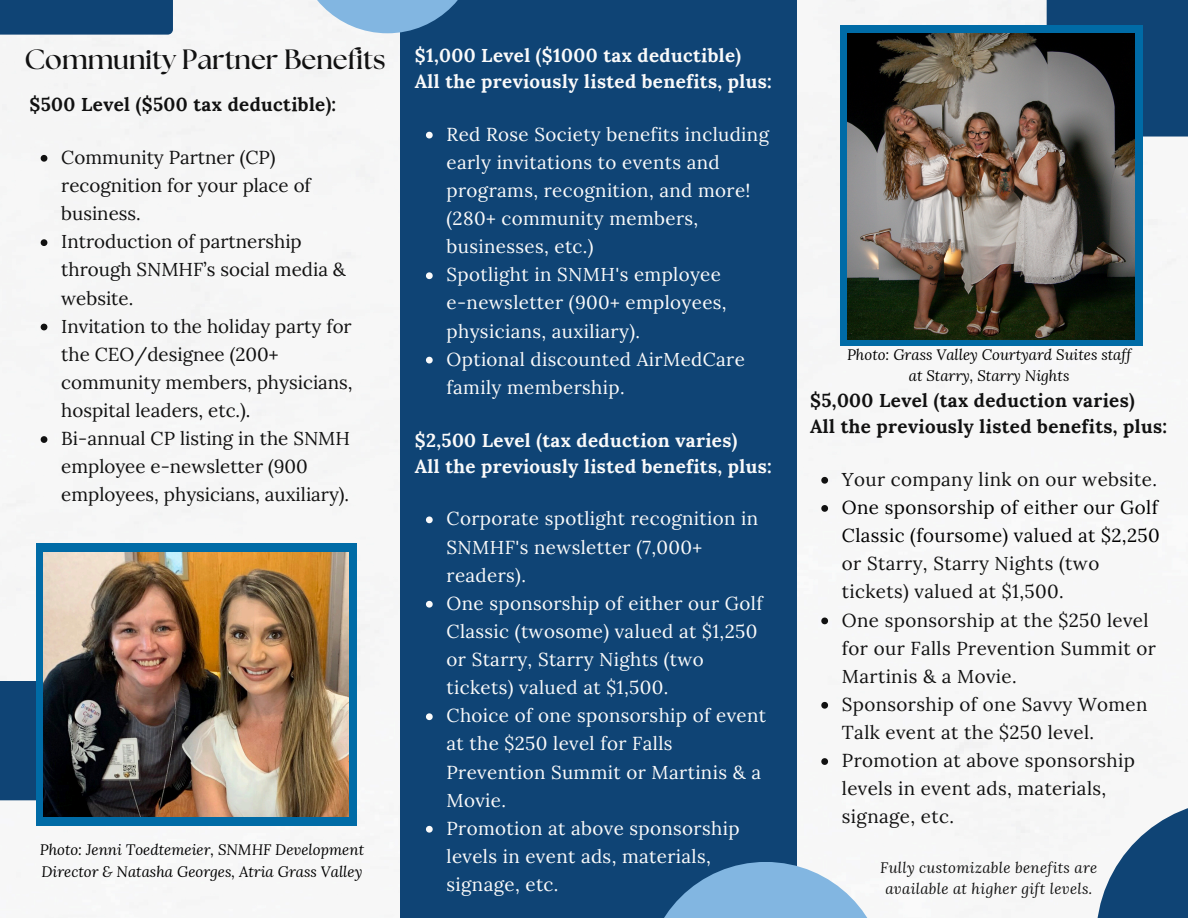
<style>
.page{position:relative;width:1188px;height:918px;background:#fff}
.page>*{position:absolute;margin:0;border:0;box-sizing:border-box;transform-origin:0 0}
.t1{font:700 27.9px "The Seasons";color:#111}
.t2{font:18.75px/28.2px "Lora";letter-spacing:.02em;color:#fafafa}
.t3{font:18.75px/28.2px "Lora";color:#111}
.t4{font:18.75px/28.2px "Lora";letter-spacing:.02em;color:#111}
.t5{font:700 18.75px/25.8px "Lora";letter-spacing:.02em;color:#fafafa}
.t6{font:18.75px/28.2px "Lora";letter-spacing:.02em;color:#000}
.t7{font:700 18.75px/25.8px "Lora";letter-spacing:.02em;color:#111}
.t8{font:italic 15px/21.3px "Lora";color:#000}
.t9{font:italic 15px "Lora";letter-spacing:.02em;color:#111}
.s1{color:#111}
</style>
<div class="page">
<img style="left:0;top:0;width:1176px;height:911px">
<div style="left:0;top:0;width:173px;height:35px;background:#0f4475"></div>
<svg style="left:1096px;top:800px;width:92px;height:118px;fill:#0f4475"></svg>
<div style="left:1047px;top:0;width:141px;height:137px;background:#0f4475"></div>
<div style="left:400px;top:0;width:396px;height:918px;background:#0f4475"></div>
<svg style="left:296px;top:0;width:162px;height:33px;fill:#82b6e1"></svg>
<div style="left:0;top:681px;width:74px;height:119px;background:#0f4475"></div>
<svg style="left:426px;top:132px;width:7px;height:6px"></svg>
<svg style="left:426px;top:272px;width:7px;height:7px"></svg>
<svg style="left:426px;top:357px;width:7px;height:6px"></svg>
<svg style="left:426px;top:516px;width:7px;height:7px"></svg>
<svg style="left:426px;top:601px;width:7px;height:7px"></svg>
<svg style="left:426px;top:713px;width:7px;height:7px"></svg>
<svg style="left:426px;top:826px;width:7px;height:7px"></svg>
<svg style="left:664px;top:862px;width:222px;height:56px;fill:#82b6e1"></svg>
<svg style="left:821px;top:477px;width:7px;height:7px"></svg>
<svg style="left:821px;top:505px;width:7px;height:7px"></svg>
<svg style="left:821px;top:618px;width:7px;height:6px"></svg>
<svg style="left:821px;top:702px;width:7px;height:7px"></svg>
<svg style="left:821px;top:758px;width:7px;height:7px"></svg>
<svg style="left:41px;top:155px;width:6px;height:7px"></svg>
<svg style="left:41px;top:239px;width:6px;height:7px"></svg>
<svg style="left:41px;top:324px;width:6px;height:6px"></svg>
<svg style="left:41px;top:436px;width:6px;height:7px"></svg>
<div style="left:36px;top:543px;width:321px;height:282px;background:#006ba6"></div>
<img style="left:43px;top:552px;width:305px;height:265px">
<div style="left:840px;top:25px;width:303px;height:320px;background:#006ba6"></div>
<img style="left:848px;top:33px;width:287px;height:306px">
<h2 class="t1" style="left:24px;top:47px;width:363px">Community Partner Benefits</h2>
<p class="t7" style="left:29px;top:91px;width:308px">$500 Level ($500 tax deductible):</p>
<p class="t3" style="left:61px;top:143px;width:251px">Community Partner (CP) recognition for your place of business.</p>
<p class="t3" style="left:61px;top:227px;width:286px">Introduction of partnership through SNMHF’s social media &amp; website.</p>
<p class="t3" style="left:61px;top:312px;width:293px">Invitation to the holiday party for the CEO/designee (200+ community members, physicians, hospital leaders, etc.).</p>
<h3 class="t3" style="left:61px;top:424px;width:290px">Bi-annual CP listing in the SNMH employee e-newsletter (900 employees, physicians, auxiliary).</h3>
<p class="t8" style="left:40px;top:839px;width:326px">Photo: Jenni Toedtemeier, SNMHF Development<br>Director &amp; Natasha Georges, Atria Grass Valley</p>
<h2 class="t5" style="left:415px;top:42px;width:359px">$1,000 Level ($1000 tax deductible)<br>All the previously listed benefits, plus:</h2>
<p class="t2" style="left:447px;top:120px;width:324px">Red Rose Society benefits including early invitations to events and</p>
<p class="t2" style="left:447px;top:176px;width:305px">programs, recognition, and more! (280+ community members, businesses, etc.)<br>Spotlight in SNMH's employee</p>
<p class="t2" style="left:447px;top:289px;width:300px">e-newsletter (900+ employees, physicians, auxiliary).<br>Optional discounted AirMedCare family membership.</p>
<h2 class="t5" style="left:415px;top:427px;width:359px">$2,500 Level (tax deduction varies)<br>All the previously listed benefits, plus:</h2>
<h2 class="t2" style="left:447px;top:505px;width:313px">Corporate spotlight recognition in</h2>
<p class="t2" style="left:447px;top:533px;width:318px">SNMHF's newsletter (7,000+ readers).<br>One sponsorship of either our Golf</p>
<p class="t2" style="left:447px;top:617px;width:321px">Classic (twosome) valued at $1,250 or Starry, Starry Nights (two tickets) valued at $1,500.<br>Choice of one sponsorship of event</p>
<p class="t2" style="left:447px;top:730px;width:316px">at the $250 level for Falls<br>Prevention Summit or Martinis &amp; a<br>Movie.<br>Promotion at above sponsorship</p>
<p class="t2" style="left:447px;top:842px;width:266px">levels in event ads, materials, signage, etc.</p>
<p class="t8" style="left:847px;top:344px;width:286px">Photo: Grass Valley Courtyard Suites staff</p>
<p class="t8" style="left:909px;top:365px;width:162px">at Starry, Starry Nights</p>
<p class="t7" style="left:810px;top:387px;width:359px">$5,000 Level (tax deduction varies)<br>All the previously listed benefits, plus:</p>
<h1 class="t4" style="left:842px;top:465px;width:317px">Your company link on our website.</h1>
<h2 class="t6" style="left:842px;top:493px;width:319px">One sponsorship of either our Golf<br>Classic (foursome) valued at $2,250 <span class="s1">or Starry, Starry Nights (two tickets) valued at $1,500.</span></h2>
<p class="t4" style="left:842px;top:606px;width:315px">One sponsorship at the $250 level for our Falls Prevention Summit or<br>Martinis &amp; a Movie.</p>
<p class="t4" style="left:842px;top:690px;width:307px">Sponsorship of one Savvy Women</p>
<p class="t4" style="left:842px;top:718px;width:254px">Talk event at the $250 level.</p>
<p class="t4" style="left:842px;top:746px;width:295px">Promotion at above sponsorship levels in event ads, materials, signage, etc.</p>
<p class="t9" style="left:880px;top:857px;width:219px">Fully customizable benefits are</p>
<p class="t9" style="left:885px;top:879px;width:208px">available at higher gift levels.</p>
</div>
